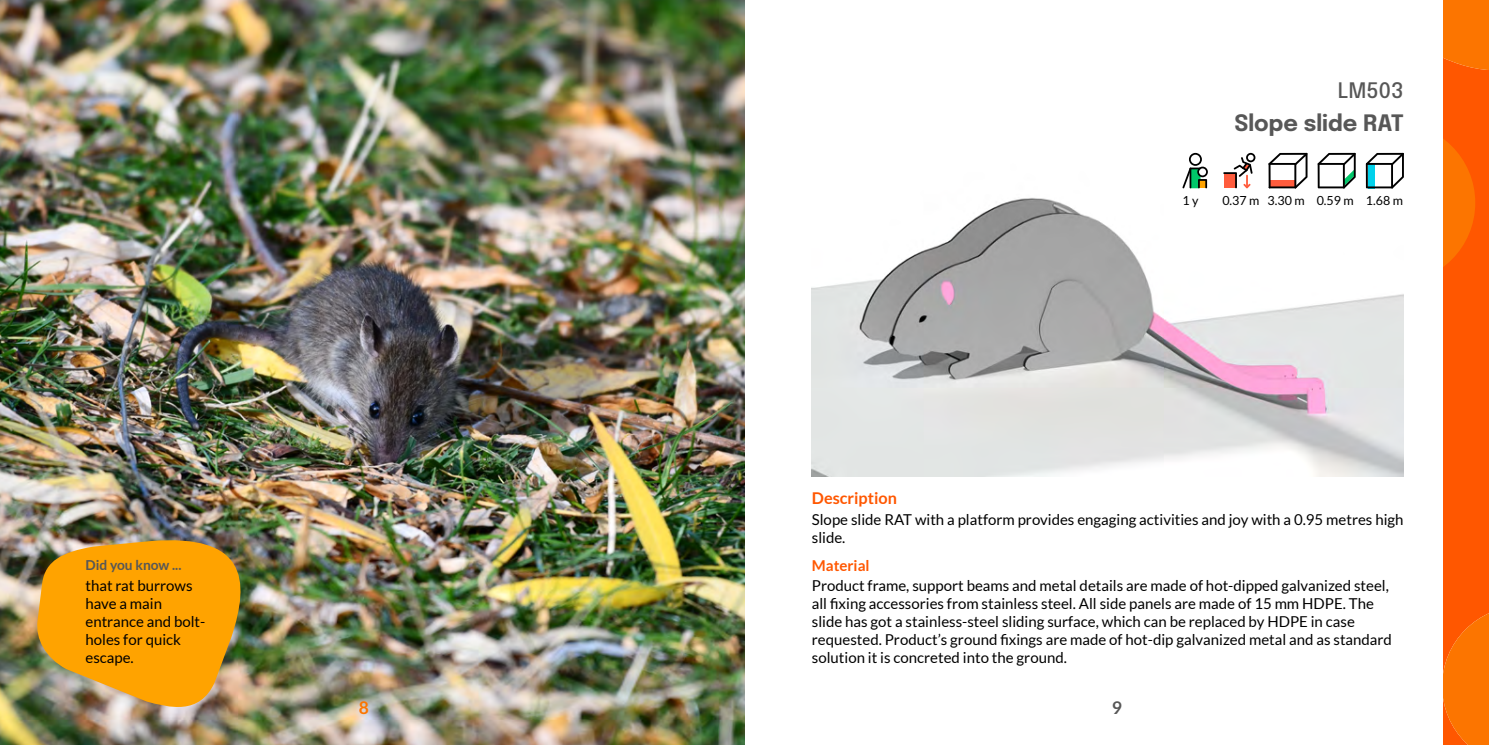
<style>
.page{position:relative;width:1489px;height:745px;background:#fff}
.page>*{position:absolute;margin:0;border:0;box-sizing:border-box;transform-origin:0 0}
.t1{font:700 22.5px "Epilogue";color:#575757}
.t2{font:500 21.25px "Epilogue";color:#575757}
.t3{font:700 17.5px "Lato";color:#fc7500}
.t4{font:700 17.5px "Lato";color:#575757}
.t5{font:700 16.25px "Lato";color:#ff5700}
.t6{font:15px/18px "Lato";color:#000}
.t7{font:700 15px "Lato";color:#ff5700}
.t8{font:700 13.75px "Lato";color:#575757}
.t9{font:12.5px "Lato";color:#000}
</style>
<div class="page">
<svg style="left:1443px;top:0;width:46px;height:744px;background:#fe6000"></svg>
<img style="left:0;top:0;width:744px;height:744px">
<img style="left:35px;top:533px;width:215px;height:182px">
<img style="left:811px;top:152px;width:592px;height:324px">
<svg style="left:1268px;top:153px;width:39px;height:35px"></svg>
<svg style="left:1365px;top:153px;width:38px;height:35px"></svg>
<svg style="left:1317px;top:153px;width:38px;height:35px"></svg>
<svg style="left:1182px;top:153px;width:25px;height:35px"></svg>
<svg style="left:1223px;top:153px;width:32px;height:35px"></svg>
<p class="t8" style="left:85px;top:556px;width:97px">Did you know ...</p>
<p class="t6" style="left:85px;top:576px;width:121px">that rat burrows have a main entrance and bolt&shy;holes for quick escape.</p>
<h2 class="t2" style="left:1337px;top:75px;width:67px">LM503</h2>
<h1 class="t1" style="left:1234px;top:106px;width:171px">Slope slide RAT</h1>
<p class="t9" style="left:1182px;top:194px;width:18px">1 y</p>
<p class="t9" style="left:1222px;top:194px;width:182px">0.37 m 3.30 m 0.59 m 1.68 m</p>
<p class="t5" style="left:811px;top:488px;width:87px">Description</p>
<p class="t6" style="left:811px;top:510px;width:593px">Slope slide RAT with a platform provides engaging activities and joy with a 0.95 metres high slide.</p>
<p class="t7" style="left:811px;top:556px;width:59px">Material</p>
<p class="t6" style="left:811px;top:576px;width:581px">Product frame, support beams and metal details are made of hot-dipped galvanized steel, all fixing accessories from stainless steel. All side panels are made of 15 mm HDPE. The slide has got a stainless-steel sliding surface, which can be replaced by HDPE in case requested. Product’s ground fixings are made of hot-dip galvanized metal and as standard solution it is concreted into the ground.</p>
<p class="t3" style="left:359px;top:697px;width:12px">8</p>
<p class="t4" style="left:1111px;top:697px;width:12px">9</p>
</div>
